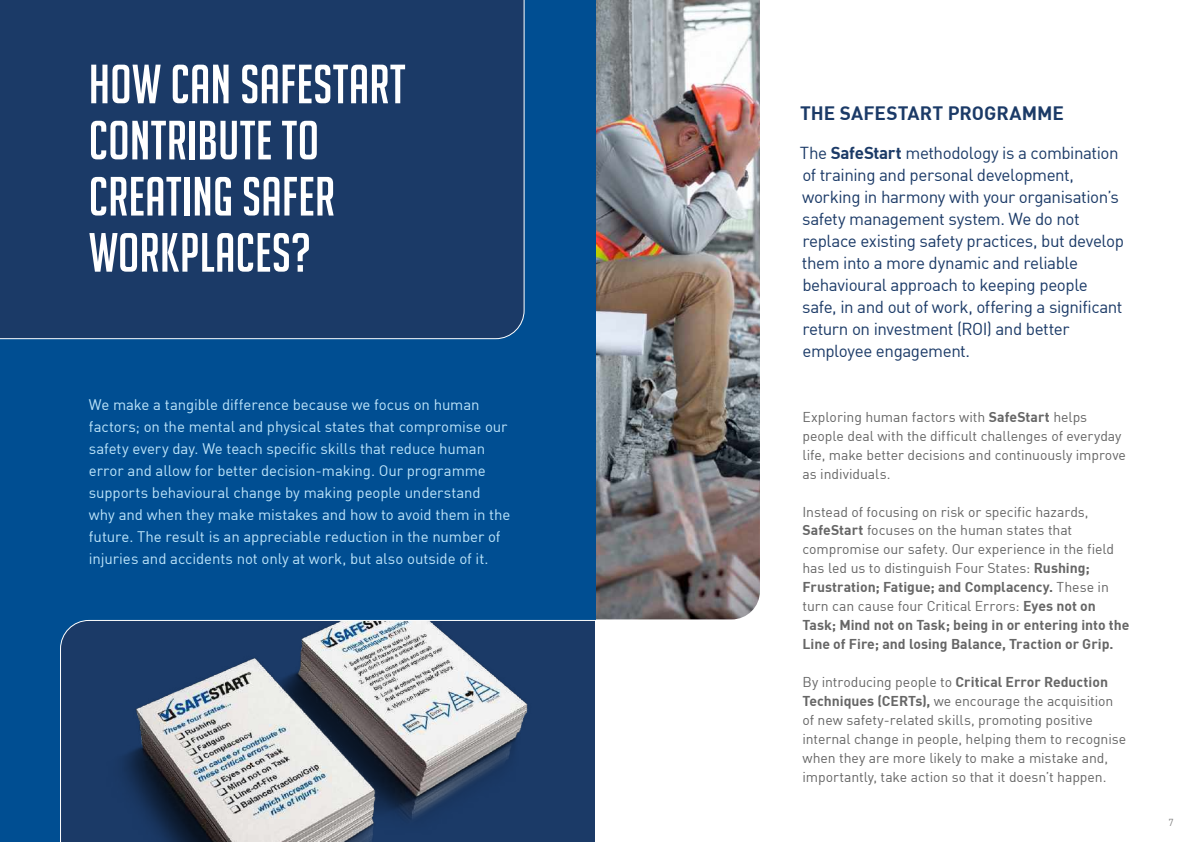
<style>
.page{position:relative;width:1191px;height:842px;background:#fff}
.page>*{position:absolute;margin:0;border:0;box-sizing:border-box;transform-origin:0 0}
.t1{font:53.8px/56.1px "Big Noodle Titling";letter-spacing:.01em;color:#fff}
.t2{font:19px "DIN Bold";color:#1b3a67}
.t3{font:17px/22px "DIN";letter-spacing:-.025em;color:#1b3a67}
.t4{font:15px/22px "DIN";letter-spacing:-.005em;color:#bce4fa}
.t5{font:14px/19px "DIN";letter-spacing:-.005em;color:#666}
.t6{font:14px/19px "DIN Bold";color:#666}
.t7{font:10px "DIN";color:#818181}
.s1{font-family:"DIN Bold"}
.s2{font-family:"DIN"}
</style>
<div class="page">
<img style="left:595px;top:0;width:165px;height:619px">
<div style="left:0;top:0;width:595px;height:842px;background:#004e92"></div>
<div style="left:0;top:0;width:524px;height:339px;background:#1b3a67"></div>
<svg style="left:60px;top:620px;width:535px;height:222px;background:#65758b"></svg>
<h1 class="t1" style="left:89px;top:56px;width:318px">HOW CAN SAFESTART<br>CONTRIBUTE TO<br>CREATING SAFER<br>WORKPLACES?</h1>
<p class="t4" style="left:89px;top:393px;width:423px">We make a tangible difference because we focus on human factors; on the mental and physical states that compromise our safety every day. We teach specific skills that reduce human error and allow for better decision-making. Our programme supports behavioural change by making people understand why and when they make mistakes and how to avoid them in the future. The result is an appreciable reduction in the number of injuries and accidents not only at work, but also outside of it.</p>
<h2 class="t2" style="left:800px;top:101px;width:265px">THE SAFESTART PROGRAMME</h2>
<p class="t3" style="left:800px;top:142px;width:325px">The <span class="s1">SafeStart</span> methodology is a combination of training and personal development, working in harmony with your organisation’s safety management system. We do not replace existing safety practices, but develop them into a more dynamic and reliable behavioural approach to keeping people safe, in and out of work, offering a significant return on investment (ROI) and better employee engagement.</p>
<p class="t5" style="left:802px;top:407px;width:325px">Exploring human factors with <span class="s1">SafeStart</span> helps people deal with the difficult challenges of everyday life, make better decisions and continuously improve as individuals.</p>
<p class="t5" style="left:802px;top:502px;width:313px">Instead of focusing on risk or specific hazards, <span class="s1">SafeStart</span> focuses on the human states that compromise our safety. Our experience in the field has led us to distinguish Four States: <span class="s1">Rushing;</span></p>
<p class="t6" style="left:802px;top:577px;width:308px">Frustration; Fatigue; and Complacency. <span class="s2">These in</span></p>
<p class="t5" style="left:802px;top:596px;width:295px">turn can cause four Critical Errors: <span class="s1">Eyes not on</span></p>
<p class="t6" style="left:802px;top:615px;width:328px">Task; Mind not on Task; being in or entering into the<br>Line of Fire; and losing Balance, Traction or Grip.</p>
<p class="t6" style="left:802px;top:672px;width:307px"><span class="s2">By introducing people to</span> Critical Error Reduction</p>
<p class="t5" style="left:802px;top:691px;width:325px"><span class="s1">Techniques (CERTs),</span> we encourage the acquisition of new safety-related skills, promoting positive internal change in people, helping them to recognise when they are more likely to make a mistake and, importantly, take action so that it doesn’t happen.</p>
<p class="t7" style="left:1168px;top:816px;width:7px">7</p>
</div>
